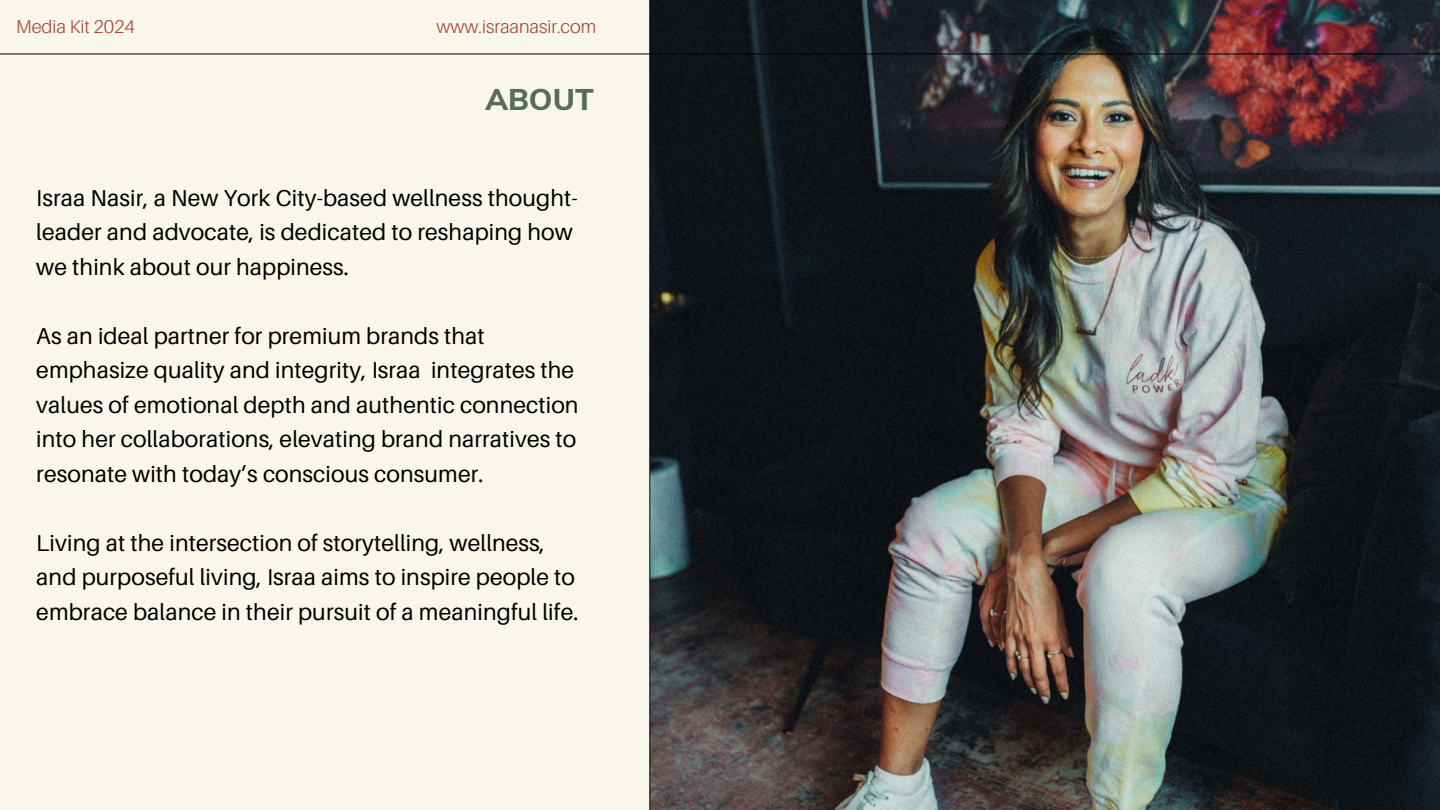
<style>
.page{position:relative;width:1440px;height:810px;background:#f9f7ec}
.page>*{position:absolute;margin:0;border:0;box-sizing:border-box;transform-origin:0 0}
.t1{font:800 29.9px "Muli";color:#576c59}
.t2{font:23px/34.5px "Aileron";letter-spacing:.005em;color:#000}
.t3{font:300 18.5px "Aileron";color:#a34331}
</style>
<div class="page">
<img style="left:650px;top:0;width:790px;height:810px">
<hr style="left:0;top:54px;width:1440px;height:1px;background:#000">
<hr style="left:649px;top:0;width:1px;height:810px;background:#000">
<h2 class="t3" style="left:16px;top:15px;width:120px">Media Kit 2024</h2>
<h2 class="t3" style="left:437px;top:15px;width:161px">www.israanasir.com</h2>
<h2 class="t1" style="left:485px;top:80px;width:110px">ABOUT</h2>
<p class="t2" style="left:36px;top:180px;width:543px">Israa Nasir, a New York City-based wellness thought&shy;leader and advocate, is dedicated to reshaping how we think about our happiness.</p>
<h1 class="t2" style="left:36px;top:318px;width:544px">As an ideal partner for premium brands that emphasize quality and integrity, Israa integrates the values of emotional depth and authentic connection into her collaborations, elevating brand narratives to resonate with today’s conscious consumer.</h1>
<h2 class="t2" style="left:36px;top:525px;width:544px">Living at the intersection of storytelling, wellness, and purposeful living, Israa aims to inspire people to embrace balance in their pursuit of a meaningful life.</h2>
</div>
